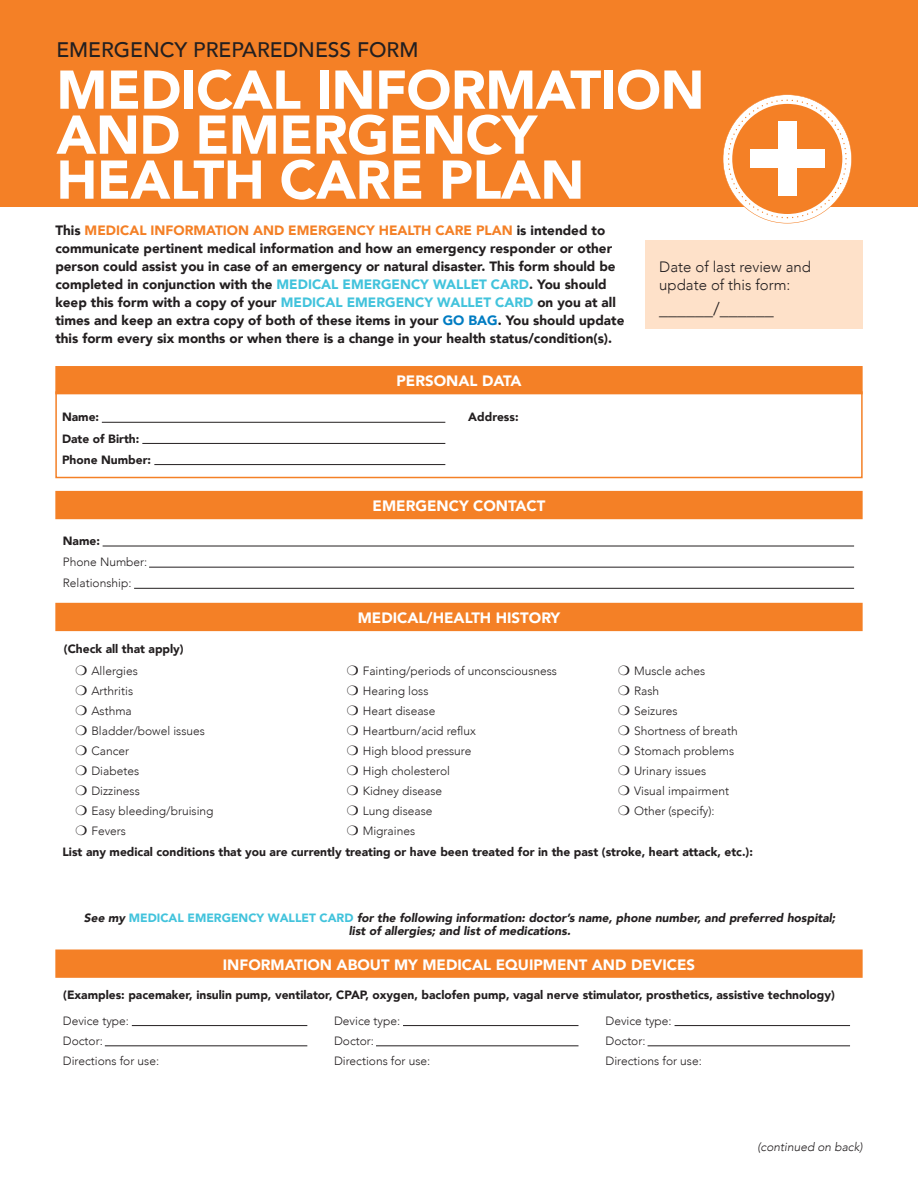
<style>
.page{position:relative;width:918px;height:1188px;background:#fff}
.page>*{position:absolute;margin:0;border:0;box-sizing:border-box;transform-origin:0 0}
.t1{font:900 54px/45px "Avenir";letter-spacing:-.01em;color:#fff}
.t2{font:500 21px "Avenir";color:#231f20}
.t3{font:300 18px "Avenir";color:#231f20}
.t4{font:900 15px "Avenir";color:#fff}
.t5{font:300 15px/18px "Avenir";color:#231f20}
.t6{font:900 13.5px/18px "Avenir";color:#231f20}
.t7{font:300 12px/20px "Avenir";color:#231f20}
.t8{font:900 12px/21.1px "Avenir";color:#231f20}
.t9{font:italic 900 12px/13.5px "Avenir";color:#231f20;text-align:center}
.t10{font:italic 300 12px "Avenir";color:#231f20}
.s1{color:#f48026}
.s2{color:#42c3dc}
.s3{color:#007cc2}
.s4{font-style:normal;color:#42c3dc}
</style>
<div class="page">
<div style="left:55px;top:391px;width:808px;height:87px;border:2px solid #f48026"></div>
<div style="left:0;top:0;width:918px;height:206px;background:#f48026"></div>
<svg style="left:723px;top:94px;width:129px;height:129px"></svg>
<div style="left:732px;top:104px;width:110px;height:110px;background:#f48026;border-radius:50%"></div>
<div style="left:645px;top:241px;width:218px;height:88px;background:#fee1c9"></div>
<div style="left:56px;top:367px;width:806px;height:27px;background:#f48026"></div>
<div style="left:55px;top:366px;width:808px;height:28px;border:2px solid #f48026"></div>
<div style="left:56px;top:492px;width:806px;height:26px;background:#f48026"></div>
<div style="left:55px;top:491px;width:808px;height:28px;border:2px solid #f48026"></div>
<div style="left:56px;top:604px;width:806px;height:26px;background:#f48026"></div>
<div style="left:55px;top:603px;width:808px;height:28px;border:2px solid #f48026"></div>
<div style="left:56px;top:950px;width:806px;height:27px;background:#f48026"></div>
<div style="left:55px;top:950px;width:808px;height:28px;border:2px solid #f48026"></div>
<hr style="left:102px;top:422px;width:343px;height:1px;background:#231f20">
<hr style="left:142px;top:443px;width:303px;height:1px;background:#231f20">
<hr style="left:154px;top:464px;width:291px;height:1px;background:#231f20">
<hr style="left:103px;top:546px;width:751px;height:1px;background:#231f20">
<hr style="left:149px;top:567px;width:705px;height:1px;background:#231f20">
<hr style="left:134px;top:588px;width:720px;height:1px;background:#231f20">
<hr style="left:132px;top:1025px;width:175px;height:1px;background:#231f20">
<hr style="left:105px;top:1046px;width:202px;height:1px;background:#231f20">
<hr style="left:403px;top:1025px;width:176px;height:1px;background:#231f20">
<hr style="left:376px;top:1046px;width:203px;height:1px;background:#231f20">
<hr style="left:675px;top:1025px;width:175px;height:1px;background:#231f20">
<hr style="left:648px;top:1046px;width:202px;height:1px;background:#231f20">
<div style="left:778px;top:122px;width:18px;height:74px;background:#fff"></div>
<div style="left:750px;top:150px;width:75px;height:18px;background:#fff"></div>
<h1 class="t2" style="left:56px;top:32px;width:364px">EMERGENCY PREPAREDNESS FORM</h1>
<h1 class="t1" style="left:56px;top:66px;width:650px">MEDICAL INFORMATION<br>AND EMERGENCY<br>HEALTH CARE PLAN</h1>
<p class="t6" style="left:55px;top:221px;width:571px">This <span class="s1">MEDICAL INFORMATION AND EMERGENCY HEALTH CARE PLAN</span> is intended to communicate pertinent medical information and how an emergency responder or other person could assist you in case of an emergency or natural disaster. This form should be completed in conjunction with the <span class="s2">MEDICAL EMERGENCY WALLET CARD</span>. You should keep this form with a copy of your <span class="s2">MEDICAL EMERGENCY WALLET CARD</span> on you at all times and keep an extra copy of both of these items in your <span class="s3">GO BAG</span>. You should update this form every six months or when there is a change in your health status/condition(s).</p>
<p class="t5" style="left:659px;top:258px;width:153px">Date of last review and update of this form:</p>
<h3 class="t3" style="left:659px;top:298px;width:116px">______/______</h3>
<p class="t4" style="left:396px;top:368px;width:127px">PERSONAL DATA</p>
<p class="t8" style="left:62px;top:406px;width:91px">Name:<br>Date of Birth:<br>Phone Number:</p>
<p class="t8" style="left:468px;top:406px;width:52px">Address:</p>
<p class="t8" style="left:63px;top:530px;width:39px">Name:</p>
<p class="t7" style="left:63px;top:552px;width:86px;line-height:21.1px">Phone Number:<br>Relationship:</p>
<p class="t4" style="left:373px;top:493px;width:174px">EMERGENCY CONTACT</p>
<p class="t4" style="left:358px;top:605px;width:204px">MEDICAL/HEALTH HISTORY</p>
<p class="t8" style="left:64px;top:638px;width:121px">(Check all that apply)</p>
<p class="t7" style="left:91px;top:661px;width:124px">Allergies<br>Arthritis<br>Asthma<br>Bladder/bowel issues<br>Cancer<br>Diabetes<br>Dizziness<br>Easy bleeding/bruising<br>Fevers</p>
<p class="t7" style="left:363px;top:661px;width:196px">Fainting/periods of unconsciousness<br>Hearing loss<br>Heart disease<br>Heartburn/acid reflux<br>High blood pressure<br>High cholesterol<br>Kidney disease<br>Lung disease<br>Migraines</p>
<p class="t7" style="left:634px;top:661px;width:105px">Muscle aches<br>Rash<br>Seizures<br>Shortness of breath<br>Stomach problems<br>Urinary issues<br>Visual impairment<br>Other (specify):</p>
<p class="t8" style="left:62px;top:841px;width:692px">List any medical conditions that you are currently treating or have been treated for in the past (stroke, heart attack, etc.):</p>
<p class="t9" style="left:84px;top:911px;width:753px">See my <span class="s4">MEDICAL EMERGENCY WALLET CARD</span> for the following information: doctor’s name, phone number, and preferred hospital; list of allergies; and list of medications.</p>
<p class="t4" style="left:223px;top:952px;width:474px">INFORMATION ABOUT MY MEDICAL EQUIPMENT AND DEVICES</p>
<p class="t8" style="left:63px;top:984px;width:773px">(Examples: pacemaker, insulin pump, ventilator, CPAP, oxygen, baclofen pump, vagal nerve stimulator, prosthetics, assistive technology)</p>
<p class="t7" style="left:63px;top:1010px;width:98px">Device type:<br>Doctor:<br>Directions for use:</p>
<p class="t7" style="left:334px;top:1010px;width:98px">Device type:<br>Doctor:<br>Directions for use:</p>
<p class="t7" style="left:606px;top:1010px;width:98px">Device type:<br>Doctor:<br>Directions for use:</p>
<p class="t10" style="left:757px;top:1140px;width:107px">(continued on back)</p>
</div>
